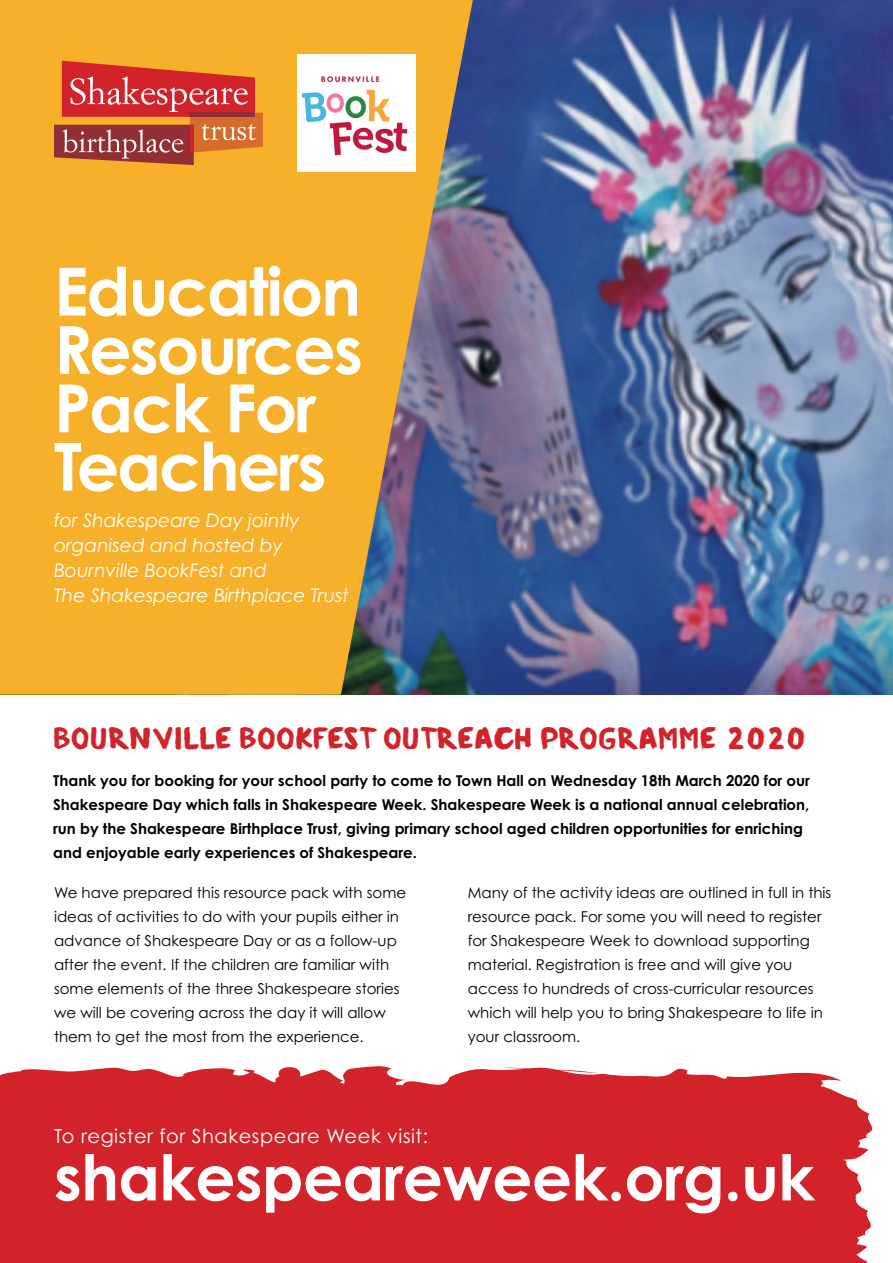
<style>
.page{position:relative;width:893px;height:1263px;background:#fff}
.page>*{position:absolute;margin:0;border:0;box-sizing:border-box;transform-origin:0 0}
.t1{font:700 66.45px/58.3px "Century Gothic Pro";letter-spacing:-.03em;color:#fff}
.t2{font:700 63px "Century Gothic Pro";letter-spacing:-.01em;color:#fff}
.t3{font:22.5px "Shakespear Week";color:#d2232a}
.t4{font:19.35px "Century Gothic Pro";letter-spacing:.03em;color:#fff}
.t5{font:italic 18.75px/25px "Century Gothic Pro";color:#fff}
.t6{font:15px/24px "Century Gothic Pro";color:#000}
.t7{font:700 15px/24px "Century Gothic Pro";color:#000}
</style>
<div class="page">
<div style="left:0;top:1066px;width:872px;height:197px;background:#d2232a"></div>
<img style="left:473px;top:0;width:420px;height:695px">
<svg style="left:0;top:0;width:473px;height:695px;background:#dda337"></svg>
<img style="left:298px;top:54px;width:118px;height:118px">
<svg style="left:54px;top:61px;width:209px;height:104px;background:#d0603d"></svg>
<hr style="left:190px;top:113px;width:65px;height:4px;background:#912f34">
<svg style="left:190px;top:125px;width:4px;height:28px"></svg>
<h1 class="t1" style="left:54px;top:261px;width:310px">Education<br>Resources<br>Pack For<br>Teachers</h1>
<p class="t5" style="left:54px;top:508px;width:296px">for Shakespeare Day jointly organised and hosted by<br>Bournville BookFest and<br>The Shakespeare Birthplace Trust</p>
<h3 class="t3" style="left:54px;top:724px;width:756px">BOURNVILLE BOOKFEST OUTREACH PROGRAMME 2020</h3>
<p class="t7" style="left:53px;top:768px;width:758px">Thank you for booking for your school party to come to Town Hall on Wednesday 18th March 2020 for our Shakespeare Day which falls in Shakespeare Week. Shakespeare Week is a national annual celebration, run by the Shakespeare Birthplace Trust, giving primary school aged children opportunities for enriching and enjoyable early experiences of Shakespeare.</p>
<p class="t6" style="left:54px;top:880px;width:354px">We have prepared this resource pack with some ideas of activities to do with your pupils either in advance of Shakespeare Day or as a follow-up after the event. If the children are familiar with some elements of the three Shakespeare stories we will be covering across the day it will allow them to get the most from the experience.</p>
<p class="t6" style="left:468px;top:880px;width:365px">Many of the activity ideas are outlined in full in this resource pack. For some you will need to register for Shakespeare Week to download supporting material. Registration is free and will give you access to hundreds of cross-curricular resources which will help you to bring Shakespeare to life in your classroom.</p>
<p class="t4" style="left:54px;top:1124px;width:376px">To register for Shakespeare Week visit:</p>
<h2 class="t2" style="left:54px;top:1138px;width:762px">shakespeareweek.org.uk</h2>
</div>
